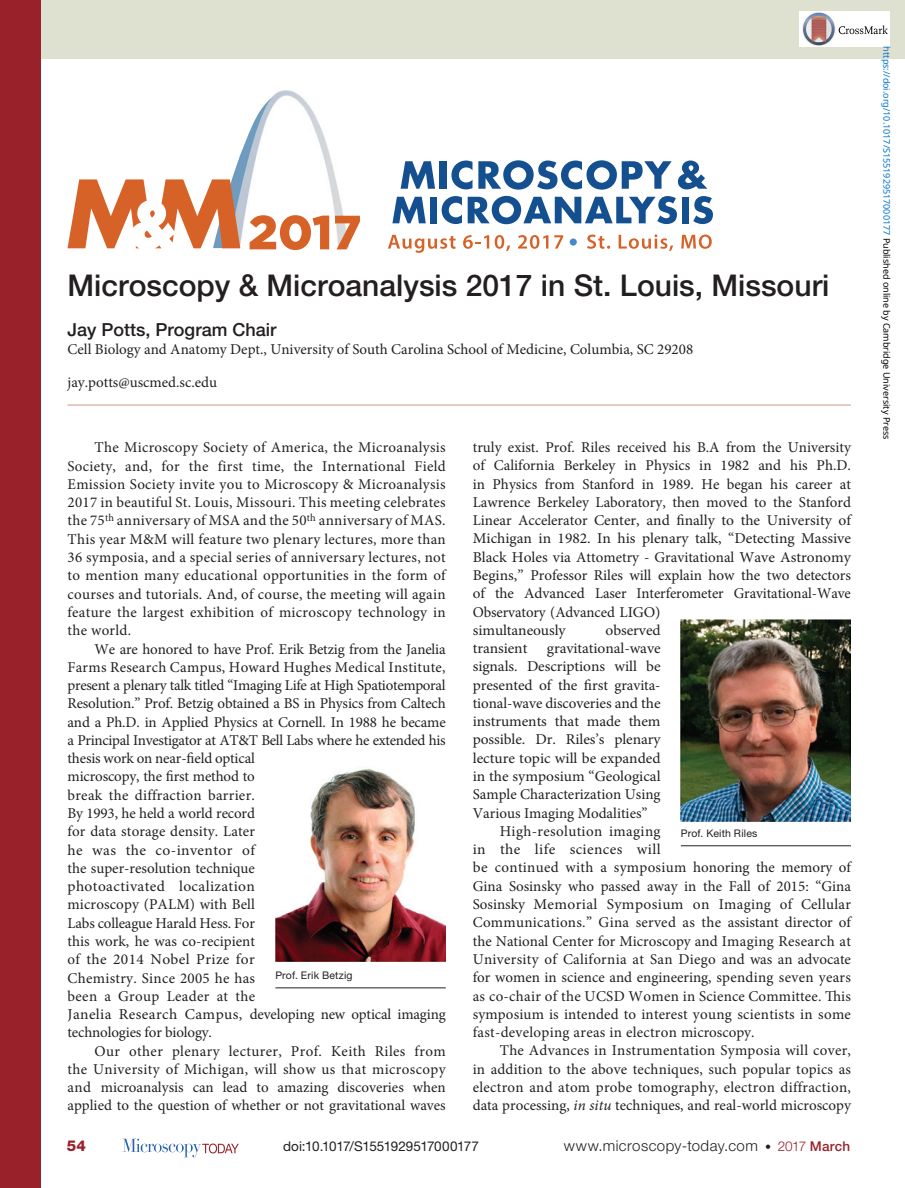
<style>
.page{position:relative;width:905px;height:1188px;background:#fff}
.page>*{position:absolute;margin:0;border:0;box-sizing:border-box;transform-origin:0 0}
.pAtl{font:500 30px "Helvetica Neue LT Std";color:#231f20}
.pAu{font:500 18px "Helvetica Neue LT Std";color:#231f20}
.pPara{font:15px/18.3px "Minion Pro";color:#231f20;text-align:justify}
.pPara-2{font:15px/18.3px "Minion Pro";letter-spacing:.02em;color:#231f20}
.pFirstpara{font:15px/18.3px "Minion Pro";letter-spacing:.02em;color:#231f20;text-align:justify}
.pAffiliation{font:15px "Minion Pro";color:#231f20}
.t1{font:300 15px "Helvetica Neue LT Std";letter-spacing:.03em;color:#231f20}
.pCorresp{font:15px "Minion Pro";color:#231f20}
.t2{font:800 15px "Helvetica Neue LT Std";color:#98212a}
.t3{font:13.5px "Helvetica Neue LT Std";letter-spacing:-.02em;color:#231f20}
.t4{font:10.5px "Helvetica Neue";letter-spacing:.015em;color:#231f20}
.t5{font:9px "Noto Sans";color:#0172cf}
.s1{font-style:italic}
.s2{font-size:12px}
.s3{font-size:13.5px;color:#98212a}
.s4{font-weight:500;font-size:13.5px;color:#98212a}
.s5{color:#000}
</style>
<div class="page">
<svg style="left:122px;top:1139px;width:117px;height:18px"></svg>
<div style="left:0;top:0;width:904px;height:58px;background:#dfe1d0"></div>
<hr style="left:68px;top:405px;width:782px;height:1px;background:#cc988b">
<img style="left:275px;top:769px;width:171px;height:193px">
<div style="left:0;top:0;width:41px;height:1188px;background:#98212a"></div>
<img style="left:272px;top:91px;width:76px;height:157px">
<svg style="left:68px;top:97px;width:261px;height:153px"></svg>
<svg style="left:335px;top:216px;width:25px;height:33px"></svg>
<svg style="left:388px;top:235px;width:67px;height:18px"></svg>
<svg style="left:463px;top:235px;width:47px;height:16px"></svg>
<svg style="left:518px;top:235px;width:30px;height:14px"></svg>
<svg style="left:554px;top:235px;width:9px;height:14px"></svg>
<svg style="left:587px;top:235px;width:23px;height:14px"></svg>
<svg style="left:618px;top:234px;width:55px;height:17px"></svg>
<svg style="left:681px;top:235px;width:30px;height:14px"></svg>
<svg style="left:400px;top:161px;width:35px;height:28px"></svg>
<div style="left:439px;top:161px;width:7px;height:28px;background:#144f90"></div>
<svg style="left:451px;top:161px;width:21px;height:28px"></svg>
<svg style="left:392px;top:197px;width:34px;height:26px"></svg>
<div style="left:430px;top:197px;width:7px;height:26px;background:#144f90"></div>
<svg style="left:441px;top:196px;width:236px;height:28px"></svg>
<div style="left:681px;top:197px;width:7px;height:26px;background:#144f90"></div>
<svg style="left:693px;top:196px;width:20px;height:28px"></svg>
<svg style="left:478px;top:160px;width:193px;height:30px"></svg>
<svg style="left:678px;top:161px;width:29px;height:28px"></svg>
<div style="left:569px;top:238px;width:7px;height:8px;background:#468ac9;border-radius:50%"></div>
<hr style="left:275px;top:987px;width:171px;height:1px;background:#231f20">
<hr style="left:681px;top:845px;width:169px;height:1px;background:#231f20">
<img style="left:681px;top:619px;width:169px;height:202px">
<img style="left:799px;top:12px;width:91px;height:35px">
<p class="pAtl" style="left:68px;top:267px;width:763px">Microscopy &amp; Microanalysis 2017 in St. Louis, Missouri</p>
<p class="pAu" style="left:68px;top:319px;width:210px">Jay Potts, Program Chair</p>
<p class="pAffiliation" style="left:68px;top:339px;width:627px">Cell Biology and Anatomy Dept., University of South Carolina School of Medicine, Columbia, SC 29208</p>
<p class="pCorresp" style="left:68px;top:372px;width:151px">jay.potts@uscmed.sc.edu</p>
<p class="pFirstpara" style="left:68px;top:438px;width:380px;text-indent:27px">The Microscopy Society of America, the Microanalysis Society, and, for the first time, the International Field Emission Society invite you to Microscopy &amp; Microanalysis 2017 in beautiful St. Louis, Missouri. This meeting celebrates the 75<sup>th</sup> anniversary of MSA and the 50<sup>th</sup> anniversary of MAS.<br>This year M&amp;M will feature two plenary lectures, more than 36 symposia, and a special series of anniversary lectures, not to mention many educational opportunities in the form of courses and tutorials. And, of course, the meeting will again feature the largest exhibition of microscopy technology in the world.</p>
<p class="pPara" style="left:68px;top:640px;width:380px;text-align:left;text-indent:27px">We are honored to have Prof. Erik Betzig from the Janelia Farms Research Campus, Howard Hughes Medical Institute, present a plenary talk titled “Imaging Life at High Spatiotemporal Resolution.” Prof. Betzig obtained a BS in Physics from Caltech and a Ph.D. in Applied Physics at Cornell. In 1988 he became a Principal Investigator at AT&amp;T Bell Labs where he extended his thesis work on near-field optical<br>microscopy, the first method to<br>break the diffraction barrier.<br>By 1993, he held a world record<br>for data storage density. Later<br>he was the co-inventor of<br>the super-resolution technique<br>photoactivated localization<br>microscopy (PALM) with Bell<br>Labs colleague Harald Hess. For<br>this work, he was co-recipient<br>of the 2014 Nobel Prize for<br>Chemistry. Since 2005 he has<br>been a Group Leader at the<br>Janelia Research Campus, developing new optical imaging technologies for biology.</p>
<p class="pPara" style="left:68px;top:1042px;width:380px;text-indent:27px">Our other plenary lecturer, Prof. Keith Riles from the University of Michigan, will show us that microscopy and microanalysis can lead to amazing discoveries when applied to the question of whether or not gravitational waves</p>
<p class="t4" style="left:275px;top:969px;width:79px">Prof. Erik Betzig</p>
<p class="pPara" style="left:472px;top:438px;width:380px;text-align:left">truly exist. Prof. Riles received his B.A from the University of California Berkeley in Physics in 1982 and his Ph.D. in Physics from Stanford in 1989. He began his career at Lawrence Berkeley Laboratory, then moved to the Stanford Linear Accelerator Center, and finally to the University of Michigan in 1982. In his plenary talk, “Detecting Massive Black Holes via Attometry - Gravitational Wave Astronomy Begins,” Professor Riles will explain how the two detectors of the Advanced Laser Interferometer Gravitational-Wave Observatory (Advanced LIGO)<br>simultaneously</p>
<p class="pPara" style="left:605px;top:621px;width:57px">observed</p>
<p class="pPara" style="left:472px;top:639px;width:189px;text-indent:74px">gravitational-wave signals. Descriptions will be presented of the first gravita&shy;tional-wave discoveries and the instruments that made them possible. Dr. Riles’s plenary lecture topic will be expanded in the symposium “Geological Sample Characterization Using Various Imaging Modalities”</p>
<p class="pPara-2" style="left:472px;top:822px;width:380px;text-indent:27px">High-resolution imaging<br>in the life sciences will<br>be continued with a symposium honoring the memory of Gina Sosinsky who passed away in the Fall of 2015: “Gina Sosinsky Memorial Symposium on Imaging of Cellular Communications.” Gina served as the assistant director of the National Center for Microscopy and Imaging Research at University of California at San Diego and was an advocate for women in science and engineering, spending seven years as co-chair of the UCSD Women in Science Committee. This symposium is intended to interest young scientists in some fast-developing areas in electron microscopy.</p>
<p class="pPara" style="left:472px;top:1042px;width:380px;text-indent:27px">The Advances in Instrumentation Symposia will cover, in addition to the above techniques, such popular topics as electron and atom probe tomography, electron diffraction, data processing, <span class="s1">in situ</span> techniques, and real-world microscopy</p>
<p class="pPara" style="left:472px;top:639px;width:56px">transient</p>
<p class="t4" style="left:681px;top:827px;width:78px">Prof. Keith Riles</p>
<p class="t2" style="left:67px;top:1137px;width:21px">54</p>
<p class="t3" style="left:283px;top:1138px;width:197px">doi:10.1017/S1551929517000177</p>
<p class="t1" style="left:563px;top:1136px;width:288px">www.microscopy-today.com <span class="s2">•</span> <span class="s3">2017</span> <span class="s4">March</span></p>
<p class="t5" style="left:893px;top:46px;width:394px;rotate:90deg">https://doi.org/10.1017/S1551929517000177 <span class="s5">Published online by Cambridge University Press</span></p>
</div>
